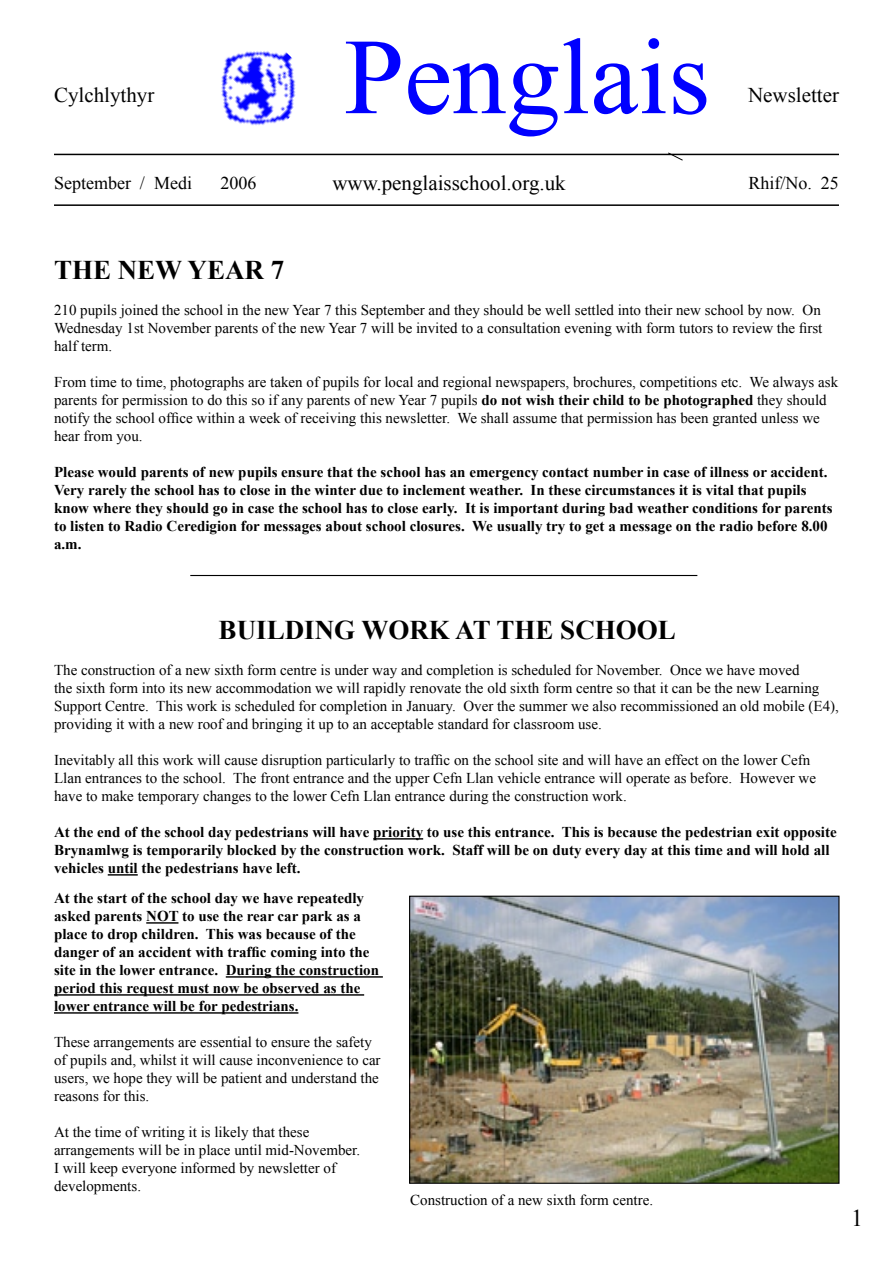
<style>
.page{position:relative;width:893px;height:1263px;background:#fff}
.page>*{position:absolute;margin:0;border:0;box-sizing:border-box;transform-origin:0 0}
.t1{font:108px "Times New Roman";color:#00f}
.t2{font:700 27px "Times New Roman";color:#000}
.t3{font:24px "Times New Roman";color:#000}
.t4{font:21px "Times New Roman";color:#000}
.t5{font:18px "Times New Roman";color:#000}
.t6{font:15px/18px "Times New Roman";color:#000}
.t7{font:700 15px/18px "Times New Roman";color:#000}
.s1{font-weight:700}
</style>
<div class="page">
<img style="left:221px;top:51px;width:75px;height:74px">
<hr style="left:373px;top:838px;width:50px;height:1px;background:#000">
<hr style="left:108px;top:874px;width:30px;height:1px;background:#000">
<hr style="left:146px;top:922px;width:32px;height:2px;background:#000">
<hr style="left:226px;top:976px;width:157px;height:2px;background:#000">
<hr style="left:54px;top:994px;width:310px;height:2px;background:#000">
<hr style="left:54px;top:1012px;width:244px;height:2px;background:#000">
<hr style="left:190px;top:575px;width:507px;height:1px;background:#000">
<img style="left:411px;top:898px;width:426px;height:284px">
<div style="left:409px;top:896px;width:430px;height:288px;border:1px solid #000"></div>
<hr style="left:54px;top:154px;width:785px;height:1px;background:#000">
<hr style="left:54px;top:204px;width:785px;height:2px;background:#000">
<svg style="left:667px;top:152px;width:16px;height:9px"></svg>
<p class="t4" style="left:54px;top:81px;width:102px">Cylchlythyr</p>
<p class="t1" style="left:344px;top:4px;width:368px">Penglais</p>
<p class="t4" style="left:748px;top:81px;width:92px">Newsletter</p>
<p class="t4" style="left:332px;top:169px;width:235px">www.penglaisschool.org.uk</p>
<p class="t5" style="left:54px;top:170px;width:139px">September / Medi</p>
<p class="t5" style="left:220px;top:170px;width:37px">2006</p>
<p class="t5" style="left:748px;top:170px;width:92px">Rhif/No. 25</p>
<p class="t2" style="left:54px;top:251px;width:232px">THE NEW YEAR 7</p>
<p class="t6" style="left:54px;top:300px;width:770px;text-align:justify">210 pupils joined the school in the new Year 7 this September and they should be well settled into their new school by now. On Wednesday 1st November parents of the new Year 7 will be invited to a consultation evening with form tutors to review the first half term.</p>
<p class="t6" style="left:54px;top:372px;width:786px">From time to time, photographs are taken of pupils for local and regional newspapers, brochures, competitions etc. We always ask parents for permission to do this so if any parents of new Year 7 pupils <span class="s1">do not wish their child to be photographed</span> they should notify the school office within a week of receiving this newsletter. We shall assume that permission has been granted unless we hear from you.</p>
<p class="t7" style="left:54px;top:462px;width:780px">Please would parents of new pupils ensure that the school has an emergency contact number in case of illness or accident.<br>Very rarely the school has to close in the winter due to inclement weather. In these circumstances it is vital that pupils know where they should go in case the school has to close early. It is important during bad weather conditions for parents to listen to Radio Ceredigion for messages about school closures. We usually try to get a message on the radio before 8.00 a.m.</p>
<p class="t2" style="left:219px;top:611px;width:459px">BUILDING WORK AT THE SCHOOL</p>
<p class="t6" style="left:54px;top:661px;width:786px">The construction of a new sixth form centre is under way and completion is scheduled for November. Once we have moved<br>the sixth form into its new accommodation we will rapidly renovate the old sixth form centre so that it can be the new Learning Support Centre. This work is scheduled for completion in January. Over the summer we also recommissioned an old mobile (E4), providing it with a new roof and bringing it up to an acceptable standard for classroom use.</p>
<p class="t6" style="left:54px;top:751px;width:763px">Inevitably all this work will cause disruption particularly to traffic on the school site and will have an effect on the lower Cefn<br>Llan entrances to the school. The front entrance and the upper Cefn Llan vehicle entrance will operate as before. However we have to make temporary changes to the lower Cefn Llan entrance during the construction work.</p>
<p class="t7" style="left:54px;top:823px;width:784px">At the end of the school day pedestrians will have priority to use this entrance. This is because the pedestrian exit opposite<br>Brynamlwg is temporarily blocked by the construction work. Staff will be on duty every day at this time and will hold all vehicles until the pedestrians have left.</p>
<p class="t7" style="left:54px;top:889px;width:327px">At the start of the school day we have repeatedly asked parents NOT to use the rear car park as a place to drop children. This was because of the danger of an accident with traffic coming into the site in the lower entrance. During the construction period this request must now be observed as the lower entrance will be for pedestrians.</p>
<p class="t6" style="left:54px;top:1033px;width:328px">These arrangements are essential to ensure the safety of pupils and, whilst it will cause inconvenience to car users, we hope they will be patient and understand the reasons for this.</p>
<p class="t6" style="left:54px;top:1123px;width:308px">At the time of writing it is likely that these arrangements will be in place until mid-November.<br>I will keep everyone informed by newsletter of developments.</p>
<p class="t6" style="left:410px;top:1191px;width:244px">Construction of a new sixth form centre.</p>
<p class="t3" style="left:851px;top:1201px;width:13px">1</p>
</div>
